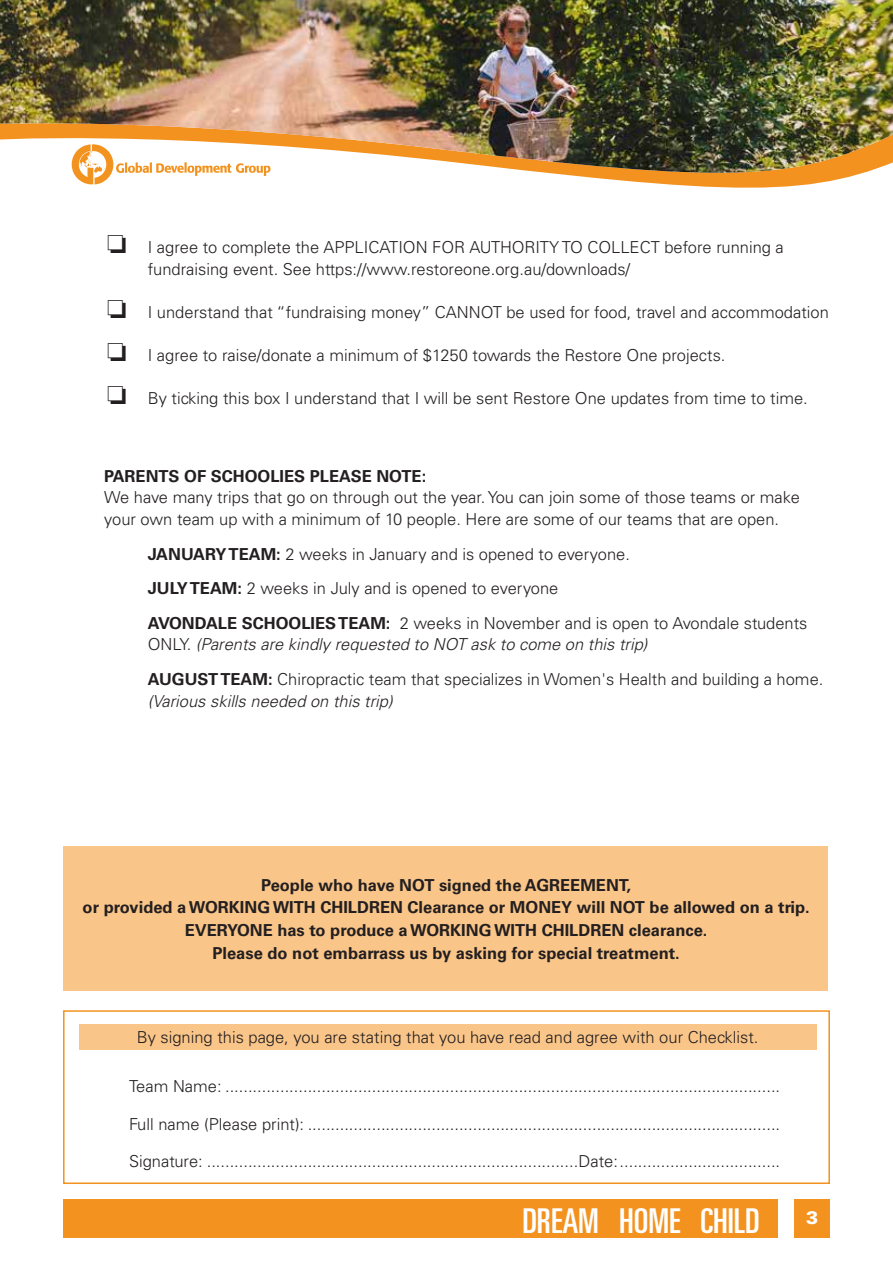
<style>
.page{position:relative;width:893px;height:1263px;background:#fff}
.page>*{position:absolute;margin:0;border:0;box-sizing:border-box;transform-origin:0 0}
.t1{font:ultra-condensed 34.2px "Univers";color:#fff;scale:1.05 1}
.t2{font:900 18px "Univers";color:#fff}
.t3{font:300 16.5px/34.5px "Univers";color:#231f20}
.t4{font:700 16.5px/22.5px "Univers";color:#231f20;text-align:center}
.t5{font:italic 300 16.5px "Univers";color:#231f20}
.s1{font-weight:700}
.s2{font-style:italic}
</style>
<div class="page">
<div style="left:794px;top:1199px;width:35px;height:38px;background:#f3921f"></div>
<div style="left:64px;top:1199px;width:714px;height:38px;background:#f3921f"></div>
<div style="left:63px;top:1010px;width:767px;height:174px;border:2px solid #f3921f"></div>
<div style="left:79px;top:1024px;width:737px;height:25px;background:#fac589"></div>
<div style="left:64px;top:846px;width:764px;height:145px;background:#fac589"></div>
<svg style="left:74px;top:174px;width:785px;height:11px"></svg>
<img style="left:0;top:0;width:893px;height:174px">
<p class="t3" style="left:148px;top:237px;width:638px;line-height:21.8px;text-indent:-40px">❏ I agree to complete the APPLICATION FOR AUTHORITY TO COLLECT before running a fundraising event. See https://www.restoreone.org.au/downloads/</p>
<p class="t3" style="left:107px;top:295px;width:723px">❏ I understand that “fundraising money” CANNOT be used for food, travel and accommodation</p>
<p class="t3" style="left:107px;top:338px;width:620px">❏ I agree to raise/donate a minimum of $1250 towards the Restore One projects.</p>
<p class="t3" style="left:107px;top:381px;width:702px">❏ By ticking this box I understand that I will be sent Restore One updates from time to time.</p>
<p class="t4" style="left:104px;top:465px;width:323px">PARENTS OF SCHOOLIES PLEASE NOTE:</p>
<p class="t3" style="left:104px;top:487px;width:697px;line-height:21.8px">We have many trips that go on through out the year. You can join some of those teams or make your own team up with a minimum of 10 people. Here are some of our teams that are open.</p>
<p class="t3" style="left:148px;top:536px;width:661px"><span class="s1">JANUARY TEAM:</span> 2 weeks in January and is opened to everyone.<br><span class="s1">JULY TEAM:</span> 2 weeks in July and is opened to everyone<br><span class="s1">AVONDALE SCHOOLIES TEAM:</span> 2 weeks in November and is open to Avondale students</p>
<p class="t3" style="left:148px;top:627px;width:677px">ONLY. <span class="s2">(Parents are kindly requested to NOT ask to come on this trip)<br></span><span class="s1">AUGUST TEAM:</span> Chiropractic team that specializes in Women's Health and building a home.</p>
<p class="t5" style="left:148px;top:691px;width:246px">(Various skills needed on this trip)</p>
<p class="t4" style="left:83px;top:874px;width:728px">People who have NOT signed the AGREEMENT,<br>or provided a WORKING WITH CHILDREN Clearance or MONEY will NOT be allowed on a trip.<br>EVERYONE has to produce a WORKING WITH CHILDREN clearance.<br>Please do not embarrass us by asking for special treatment.</p>
<p class="t3" style="left:137px;top:1020px;width:623px">By signing this page, you are stating that you have read and agree with our Checklist.</p>
<p class="t3" style="left:129px;top:1069px;width:653px">Team Name: .........................................................................................................................</p>
<p class="t3" style="left:129px;top:1107px;width:653px">Full name (Please print): .......................................................................................................</p>
<p class="t3" style="left:129px;top:1144px;width:653px">Signature: .................................................................................Date:...................................</p>
<h1 class="t1" style="left:522px;top:1201px;width:228px">DREAM HOME CHILD</h1>
<p class="t2" style="left:806px;top:1206px;width:14px">3</p>
</div>
